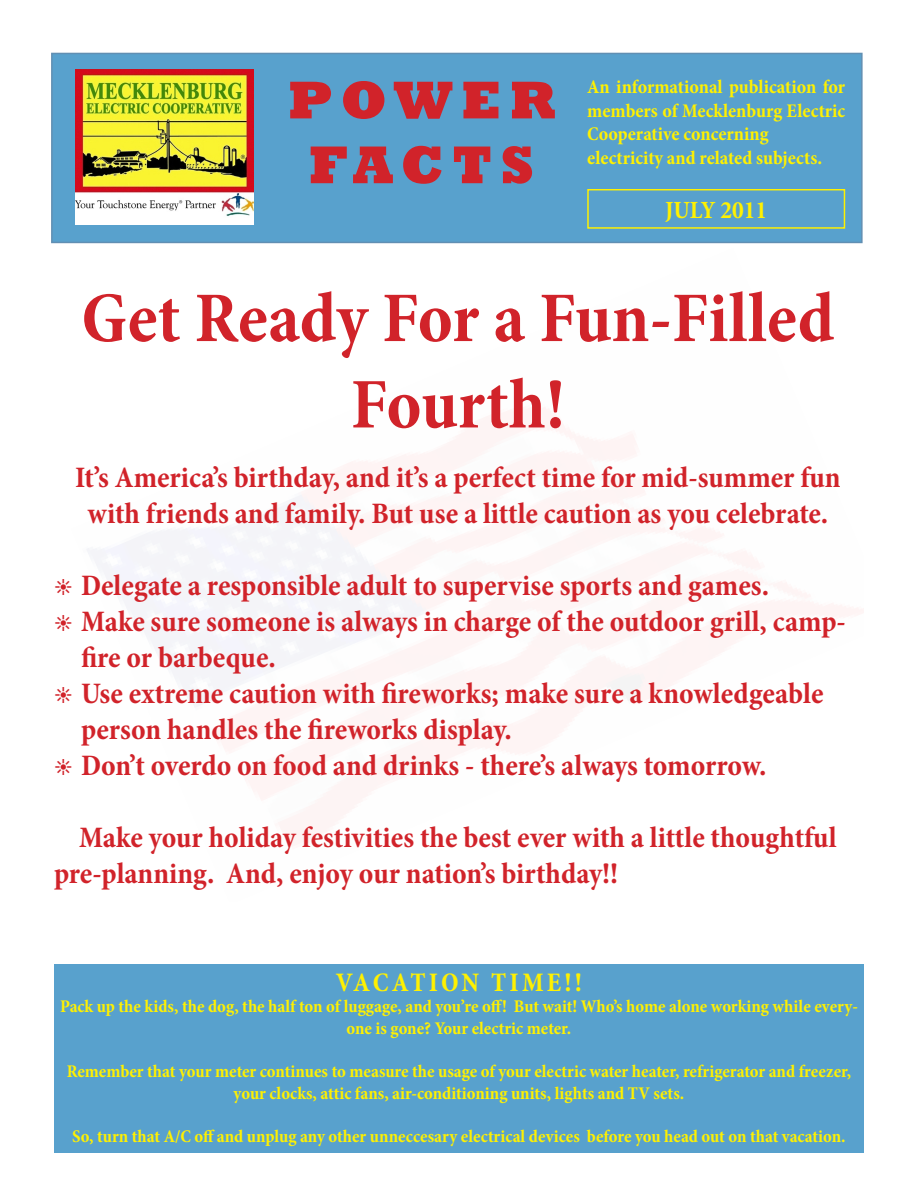
<style>
.page{position:relative;width:918px;height:1188px;background:#fff}
.page>*{position:absolute;margin:0;border:0;box-sizing:border-box;transform-origin:0 0}
.t1{font:700 condensed 72px/86.4px "Minion Pro";color:#d1232a;text-align:center}
.t2{font:800 54px "Rockwell";letter-spacing:.15em;color:#d1232a}
.t3{font:700 condensed 30px/36px "Minion Pro";color:#d1232a}
.t4{font:700 condensed 27px "Minion Pro";letter-spacing:.115em;color:#fff101}
.t5{font:700 condensed 25.05px "Minion Pro";color:#fff101}
.t6{font:700 condensed 19.5px/23.4px "Minion Pro";color:#fff101;text-align:justify}
.t7{font:700 condensed 18px/21.6px "Minion Pro";color:#fff101;text-align:center}
.s1{font-weight:600;font-style:italic;font-stretch:normal}
</style>
<div class="page">
<div style="left:51px;top:53px;width:812px;height:190px;background:#58a1cd;border:2px solid #618fb3"></div>
<img style="left:76px;top:69px;width:178px;height:155px">
<div style="left:587px;top:189px;width:258px;height:40px;border:1px solid #fff101"></div>
<div style="left:54px;top:964px;width:810px;height:189px;background:#58a1cd"></div>
<p class="t2" style="left:288px;top:69px;width:269px">POWER</p>
<p class="t2" style="left:309px;top:134px;width:226px">FACTS</p>
<p class="t6" style="left:587px;top:75px;width:260px">An informational publication for members of Mecklenburg Electric Cooperative concerning</p>
<p class="t6" style="left:587px;top:146px;width:237px">electricity and related subjects.</p>
<p class="t5" style="left:665px;top:192px;width:103px">JULY 2011</p>
<p class="t1" style="left:81px;top:275px;width:754px">Get Ready For a Fun-Filled<br>Fourth!</p>
<p class="t3" style="left:75px;top:459px;width:767px;text-align:center">It’s America’s birthday, and it’s a perfect time for mid-summer fun with friends and family. But use a little caution as you celebrate.</p>
<p class="t3" style="left:54px;top:567px;width:717px"><span class="s1">չ</span> Delegate a responsible adult to supervise sports and games.</p>
<p class="t3" style="left:81px;top:603px;width:766px;text-indent:-27px"><span class="s1">չ</span> Make sure someone is always in charge of the outdoor grill, camp&shy;fire or barbeque.</p>
<p class="t3" style="left:81px;top:675px;width:744px;text-indent:-27px"><span class="s1">չ</span> Use extreme caution with fireworks; make sure a knowledgeable person handles the fireworks display.</p>
<p class="t3" style="left:54px;top:747px;width:714px"><span class="s1">չ</span> Don’t overdo on food and drinks - there’s always tomorrow.</p>
<p class="t3" style="left:79px;top:819px;width:759px">Make your holiday festivities the best ever with a little thoughtful</p>
<p class="t3" style="left:54px;top:855px;width:566px">pre-planning. And, enjoy our nation’s birthday!!</p>
<p class="t4" style="left:336px;top:963px;width:248px">VACATION TIME!!</p>
<p class="t7" style="left:60px;top:996px;width:799px">Pack up the kids, the dog, the half ton of luggage, and you’re off! But wait! Who’s home alone working while every&shy;one is gone? Your electric meter.</p>
<p class="t7" style="left:67px;top:1060px;width:786px">Remember that your meter continues to measure the usage of your electric water heater, refrigerator and freezer, your clocks, attic fans, air-conditioning units, lights and TV sets.</p>
<p class="t7" style="left:72px;top:1125px;width:775px">So, turn that A/C off and unplug any other unneccesary electrical devices before you head out on that vacation.</p>
</div>
